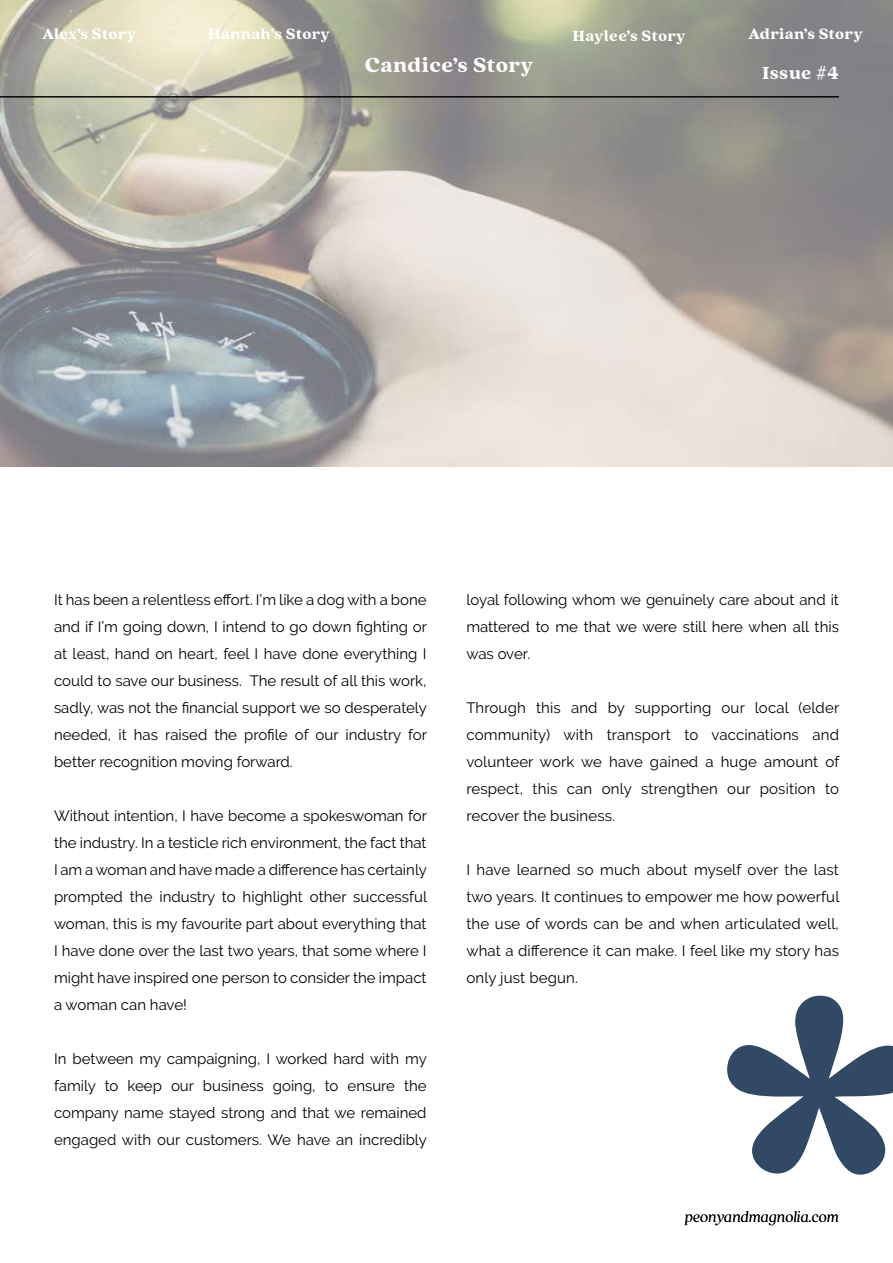
<style>
.page{position:relative;width:893px;height:1263px;background:#fff}
.page>*{position:absolute;margin:0;border:0;box-sizing:border-box;transform-origin:0 0}
.t1{font:900 22.5px "Quincy CF";letter-spacing:.015em;color:#fff}
.t2{font:900 19.5px "Quincy CF";letter-spacing:.02em;color:#fff}
.t3{font:900 16.5px "Quincy CF";letter-spacing:.01em;color:#fff}
.t4{font:italic 300 16.5px "Quincy CF";letter-spacing:.005em;color:#000}
.t5{font:15px/27px "Raleway";color:#000;text-align:justify}
</style>
<div class="page">
<svg style="left:727px;top:996px;width:166px;height:179px"></svg>
<img style="left:0;top:0;width:893px;height:467px">
<hr style="left:0;top:97px;width:839px;height:1px;background:#000">
<p class="t3" style="left:42px;top:24px;width:96px">Alex’s Story</p>
<p class="t3" style="left:208px;top:24px;width:123px">Hannah’s Story</p>
<p class="t3" style="left:573px;top:25px;width:115px">Haylee’s Story</p>
<h1 class="t1" style="left:365px;top:51px;width:170px">Candice’s Story</h1>
<p class="t3" style="left:748px;top:24px;width:116px">Adrian’s Story</p>
<h2 class="t2" style="left:762px;top:61px;width:78px">Issue #4</h2>
<p class="t5" style="left:54px;top:586px;width:375px">It has been a relentless effort. I’m like a dog with a bone and if I’m going down, I intend to go down fighting or at least, hand on heart, feel I have done everything I could to save our business. The result of all this work, sadly, was not the financial support we so desperately needed, it has raised the profile of our industry for better recognition moving forward.</p>
<p class="t5" style="left:54px;top:802px;width:375px">Without intention, I have become a spokeswoman for the industry. In a testicle rich environment, the fact that I am a woman and have made a difference has certainly prompted the industry to highlight other successful woman, this is my favourite part about everything that I have done over the last two years, that some where I might have inspired one person to consider the impact a woman can have!</p>
<p class="t5" style="left:54px;top:1045px;width:374px">In between my campaigning, I worked hard with my family to keep our business going, to ensure the company name stayed strong and that we remained engaged with our customers. We have an incredibly</p>
<p class="t5" style="left:466px;top:586px;width:374px">loyal following whom we genuinely care about and it mattered to me that we were still here when all this was over.</p>
<p class="t5" style="left:466px;top:694px;width:374px">Through this and by supporting our local (elder community) with transport to vaccinations and volunteer work we have gained a huge amount of respect, this can only strengthen our position to recover the business.</p>
<p class="t5" style="left:466px;top:856px;width:375px">I have learned so much about myself over the last two years. It continues to empower me how powerful the use of words can be and when articulated well, what a difference it can make. I feel like my story has only just begun.</p>
<p class="t4" style="left:685px;top:1207px;width:156px">peonyandmagnolia.com</p>
</div>
